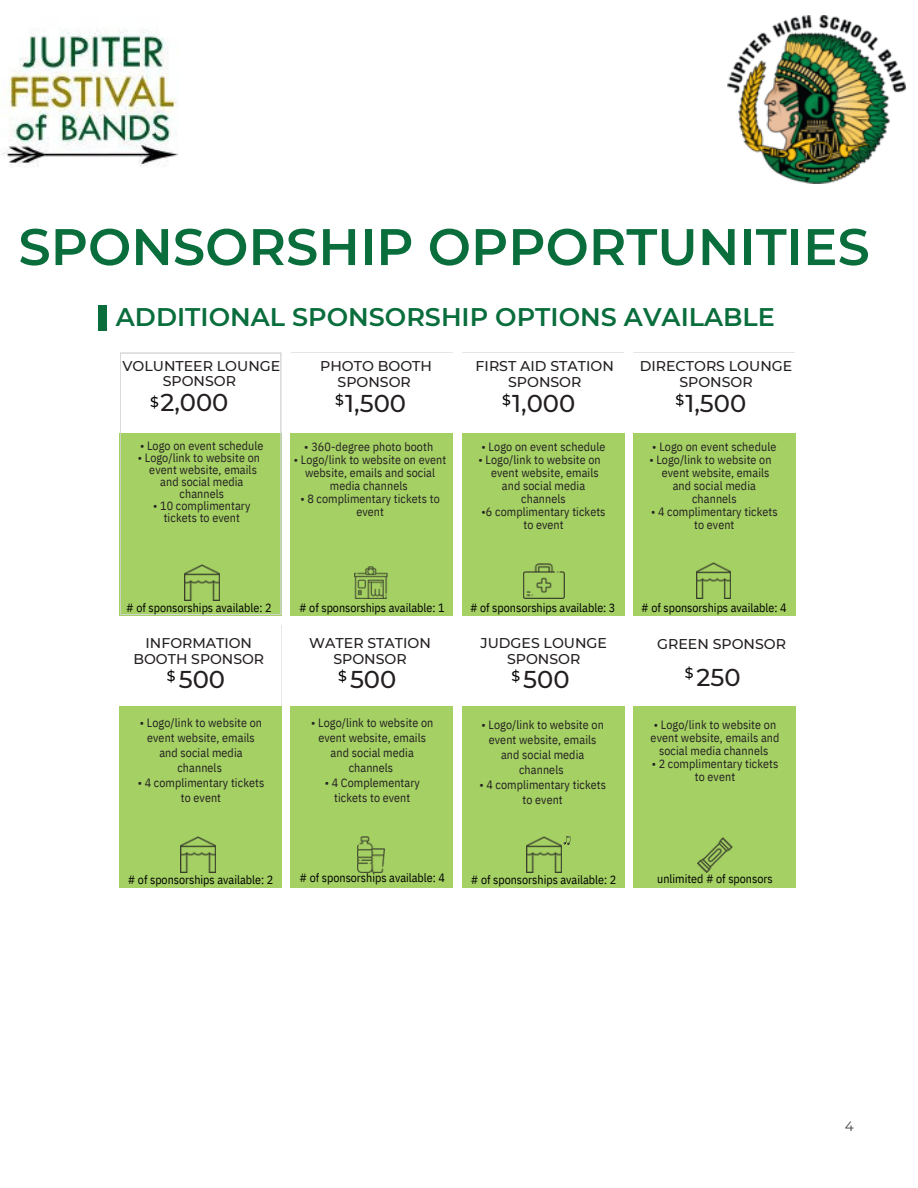
<style>
.page{position:relative;width:918px;height:1188px;background:#fff}
.page>*{position:absolute;margin:0;border:0;box-sizing:border-box;transform-origin:0 0}
.t1{font:600 51.3px "Montserrat";color:#096d3c}
.t2{font:600 25.5px "Montserrat";color:#096d3c}
.t3{font:500 24.3px "Montserrat";color:#231f20}
.t4{font:500 14.1px/15.8px "Montserrat";color:#231f20;text-align:center}
.t5{font:500 14.1px "Montserrat";color:#000}
.t6{font:13.5px "Montserrat";color:#414042}
.t7{font:12px/15px "IBM Plex Sans Cond";letter-spacing:.01em;color:#231f20;text-align:center}
.t8{font:12px "IBM Plex Sans Cond";color:#000}
</style>
<div class="page">
<div style="left:120px;top:706px;width:162px;height:182px;background:#a4d064"></div>
<div style="left:291px;top:433px;width:162px;height:182px;background:#a4d064"></div>
<div style="left:291px;top:706px;width:162px;height:182px;background:#a4d064"></div>
<div style="left:462px;top:433px;width:162px;height:182px;background:#a4d064"></div>
<div style="left:633px;top:433px;width:162px;height:182px;background:#a4d064"></div>
<div style="left:633px;top:706px;width:162px;height:182px;background:#a4d064"></div>
<svg style="left:120px;top:352px;width:162px;height:263px"></svg>
<img style="left:355px;top:566px;width:33px;height:33px">
<img style="left:524px;top:563px;width:40px;height:35px">
<img style="left:696px;top:563px;width:35px;height:36px">
<div style="left:99px;top:305px;width:8px;height:25px;background:#096d3c"></div>
<img style="left:358px;top:837px;width:27px;height:36px">
<img style="left:697px;top:838px;width:35px;height:35px">
<img style="left:181px;top:837px;width:35px;height:36px">
<div style="left:462px;top:706px;width:162px;height:182px;background:#a4d064"></div>
<img style="left:1px;top:29px;width:178px;height:137px">
<img style="left:727px;top:16px;width:178px;height:167px">
<img style="left:185px;top:564px;width:35px;height:36px">
<p class="t1" style="left:18px;top:215px;width:853px">SPONSORSHIP OPPORTUNITIES</p>
<p class="t2" style="left:116px;top:301px;width:661px">ADDITIONAL SPONSORSHIP OPTIONS AVAILABLE</p>
<p class="t4" style="left:122px;top:358px;width:159px">VOLUNTEER LOUNGE</p>
<p class="t4" style="left:163px;top:373px;width:75px">SPONSOR</p>
<p class="t5" style="left:150px;top:393px;width:10px">$</p>
<p class="t3" style="left:160px;top:387px;width:70px">2,000</p>
<p class="t7" style="left:140px;top:438px;width:125px">• Logo on event schedule</p>
<p class="t7" style="left:138px;top:450px;width:124px">• Logo/link to website on</p>
<p class="t7" style="left:149px;top:464px;width:109px;line-height:12px">event website, emails and social media channels</p>
<p class="t7" style="left:153px;top:500px;width:99px;line-height:12px">• 10 complimentary tickets to event</p>
<p class="t4" style="left:320px;top:358px;width:113px">PHOTO BOOTH<br>SPONSOR</p>
<p class="t5" style="left:335px;top:391px;width:10px">$</p>
<p class="t3" style="left:345px;top:389px;width:62px">1,500</p>
<p class="t7" style="left:304px;top:439px;width:130px">• 360-degree photo booth</p>
<p class="t7" style="left:294px;top:453px;width:154px;line-height:13px">• Logo/link to website on event website, emails and social media channels</p>
<p class="t7" style="left:300px;top:492px;width:141px;line-height:13px">• 8 complimentary tickets to event</p>
<p class="t4" style="left:476px;top:358px;width:140px">FIRST AID STATION<br>SPONSOR</p>
<p class="t5" style="left:502px;top:391px;width:10px">$</p>
<p class="t3" style="left:512px;top:389px;width:65px">1,000</p>
<p class="t7" style="left:482px;top:439px;width:126px">• Logo on event schedule</p>
<p class="t7" style="left:479px;top:452px;width:124px">• Logo/link to website on</p>
<p class="t7" style="left:491px;top:466px;width:109px;line-height:13px">event website, emails and social media channels</p>
<p class="t7" style="left:482px;top:505px;width:126px;line-height:13px">•6 complimentary tickets to event</p>
<p class="t4" style="left:640px;top:358px;width:154px">DIRECTORS LOUNGE<br>SPONSOR</p>
<p class="t5" style="left:675px;top:391px;width:10px">$</p>
<p class="t3" style="left:685px;top:389px;width:62px">1,500</p>
<p class="t7" style="left:652px;top:439px;width:126px">• Logo on event schedule</p>
<p class="t7" style="left:649px;top:452px;width:124px">• Logo/link to website on</p>
<p class="t7" style="left:662px;top:466px;width:109px;line-height:13px">event website, emails and social media channels</p>
<p class="t7" style="left:651px;top:505px;width:128px;line-height:13px">• 4 complimentary tickets to event</p>
<p class="t8" style="left:126px;top:599px;width:147px"># of sponsorships available: 2</p>
<p class="t8" style="left:299px;top:599px;width:147px"># of sponsorships available: 1</p>
<p class="t8" style="left:470px;top:599px;width:147px"># of sponsorships available: 3</p>
<p class="t8" style="left:641px;top:599px;width:147px"># of sponsorships available: 4</p>
<p class="t4" style="left:133px;top:635px;width:132px">INFORMATION<br>BOOTH SPONSOR</p>
<p class="t5" style="left:167px;top:667px;width:10px">$</p>
<p class="t3" style="left:179px;top:665px;width:48px">500</p>
<p class="t7" style="left:140px;top:715px;width:124px">• Logo/link to website on event website, emails and social media channels</p>
<p class="t7" style="left:138px;top:775px;width:128px">• 4 complimentary tickets to event</p>
<p class="t4" style="left:309px;top:635px;width:123px">WATER STATION</p>
<p class="t4" style="left:333px;top:651px;width:75px">SPONSOR</p>
<p class="t5" style="left:338px;top:667px;width:10px">$</p>
<p class="t3" style="left:350px;top:665px;width:48px">500</p>
<p class="t7" style="left:311px;top:715px;width:124px">• Logo/link to website on event website, emails and social media channels</p>
<p class="t7" style="left:325px;top:775px;width:97px">• 4 Complementary tickets to event</p>
<p class="t4" style="left:480px;top:635px;width:128px">JUDGES LOUNGE</p>
<p class="t4" style="left:507px;top:651px;width:75px">SPONSOR</p>
<p class="t5" style="left:511px;top:667px;width:10px">$</p>
<p class="t3" style="left:523px;top:665px;width:48px">500</p>
<p class="t7" style="left:482px;top:717px;width:124px">• Logo/link to website on event website, emails and social media channels</p>
<p class="t7" style="left:479px;top:777px;width:128px">• 4 complimentary tickets to event</p>
<p class="t4" style="left:657px;top:636px;width:130px">GREEN SPONSOR</p>
<p class="t5" style="left:685px;top:664px;width:10px">$</p>
<p class="t3" style="left:697px;top:662px;width:46px">250</p>
<p class="t7" style="left:651px;top:718px;width:130px;line-height:13px">• Logo/link to website on event website, emails and social media channels</p>
<p class="t7" style="left:652px;top:757px;width:128px;line-height:13px">• 2 complimentary tickets to event</p>
<p class="t8" style="left:300px;top:870px;width:147px"># of sponsorships available: 4</p>
<p class="t8" style="left:128px;top:872px;width:147px"># of sponsorships available: 2</p>
<p class="t8" style="left:471px;top:872px;width:147px"># of sponsorships available: 2</p>
<p class="t8" style="left:657px;top:871px;width:117px">unlimited # of sponsors</p>
<p class="t6" style="left:845px;top:1117px;width:10px">4</p>
</div>
